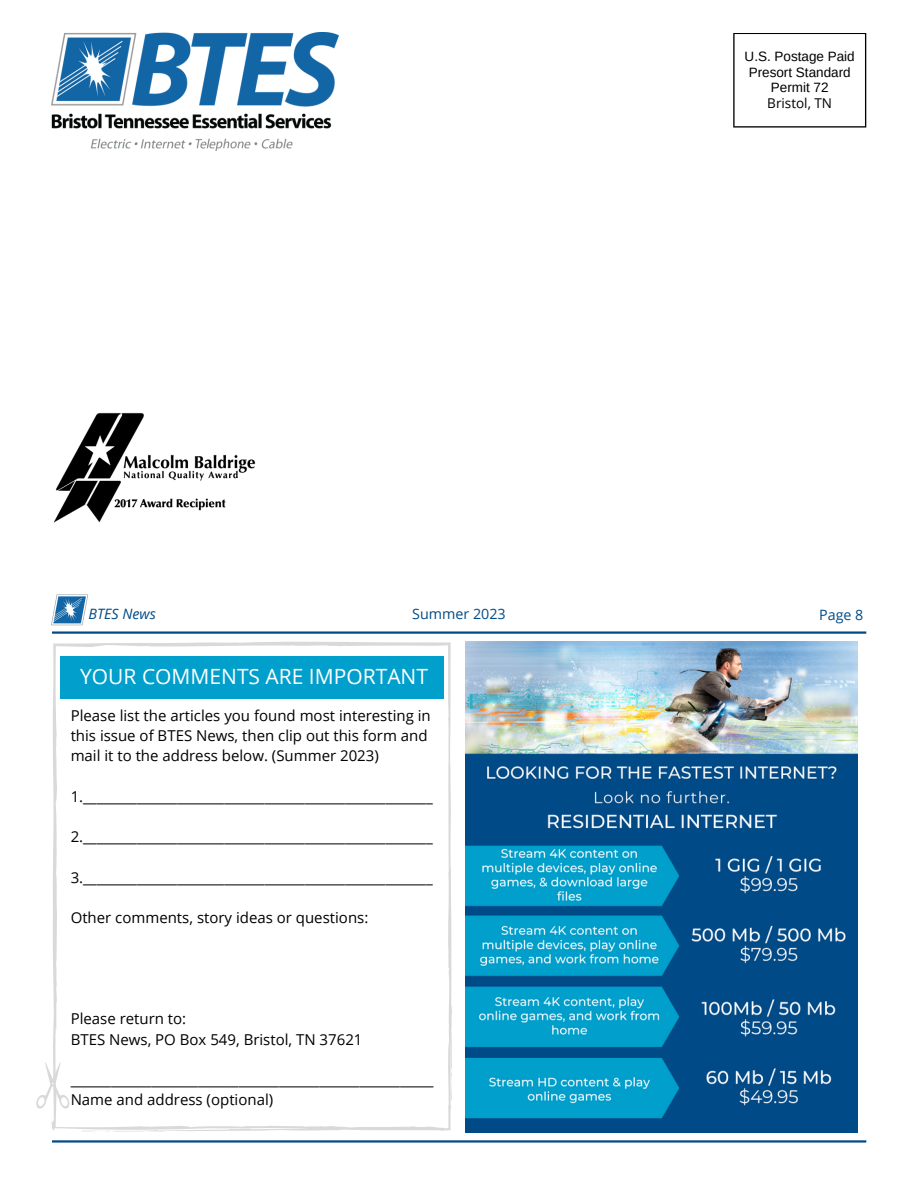
<style>
.page{position:relative;width:918px;height:1188px;background:#fff}
.page>*{position:absolute;margin:0;border:0;box-sizing:border-box;transform-origin:0 0}
.t1{font:21px "Open Sans";color:#fff}
.t2{font:15px/20.2px "Open Sans";color:#000}
.t3{font:14.25px "Open Sans";color:#004b87}
.t4{font:italic 14.25px "Open Sans";color:#004b87}
.t5{font:13.5px "Arimo";color:#000}
.t6{font:13.5px "Open Sans";color:#000}
</style>
<div class="page">
<svg style="left:52px;top:631px;width:814px;height:3px;background:#3f77a4"></svg>
<img style="left:52px;top:594px;width:36px;height:32px">
<svg style="left:52px;top:1140px;width:814px;height:3px;background:#3f77a4"></svg>
<img style="left:52px;top:33px;width:287px;height:118px">
<svg style="left:733px;top:33px;width:133px;height:95px"></svg>
<div style="left:748px;top:48px;width:103px;height:65px;background:#fff"></div>
<img style="left:53px;top:412px;width:203px;height:111px">
<svg style="left:52px;top:642px;width:400px;height:490px"></svg>
<svg style="left:36px;top:1062px;width:34px;height:47px"></svg>
<div style="left:60px;top:656px;width:384px;height:43px;background:#019fcb"></div>
<img style="left:465px;top:642px;width:393px;height:490px">
<p class="t5" style="left:745px;top:49px;width:112px">U.S. Postage Paid</p>
<p class="t5" style="left:749px;top:65px;width:103px">Presort Standard</p>
<p class="t5" style="left:771px;top:80px;width:59px">Permit 72</p>
<p class="t6" style="left:767px;top:94px;width:66px">Bristol, TN</p>
<p class="t4" style="left:89px;top:604px;width:69px">BTES News</p>
<p class="t3" style="left:412px;top:604px;width:95px">Summer 2023</p>
<p class="t3" style="left:819px;top:605px;width:46px">Page 8</p>
<p class="t1" style="left:80px;top:662px;width:349px">YOUR COMMENTS ARE IMPORTANT</p>
<p class="t2" style="left:71px;top:705px;width:362px">Please list the articles you found most interesting in this issue of BTES News, then clip out this form and mail it to the address below. (Summer 2023)</p>
<p class="t2" style="left:71px;top:786px;width:364px">1.____________________________________________________</p>
<p class="t2" style="left:71px;top:826px;width:364px">2.____________________________________________________</p>
<p class="t2" style="left:71px;top:867px;width:364px">3.____________________________________________________</p>
<p class="t2" style="left:71px;top:907px;width:299px">Other comments, story ideas or questions:</p>
<p class="t2" style="left:71px;top:1008px;width:117px">Please return to:</p>
<p class="t2" style="left:71px;top:1029px;width:293px">BTES News, PO Box 549, Bristol, TN 37621</p>
<p class="t2" style="left:71px;top:1069px;width:364px">______________________________________________________</p>
<p class="t2" style="left:71px;top:1089px;width:204px">Name and address (optional)</p>
</div>
